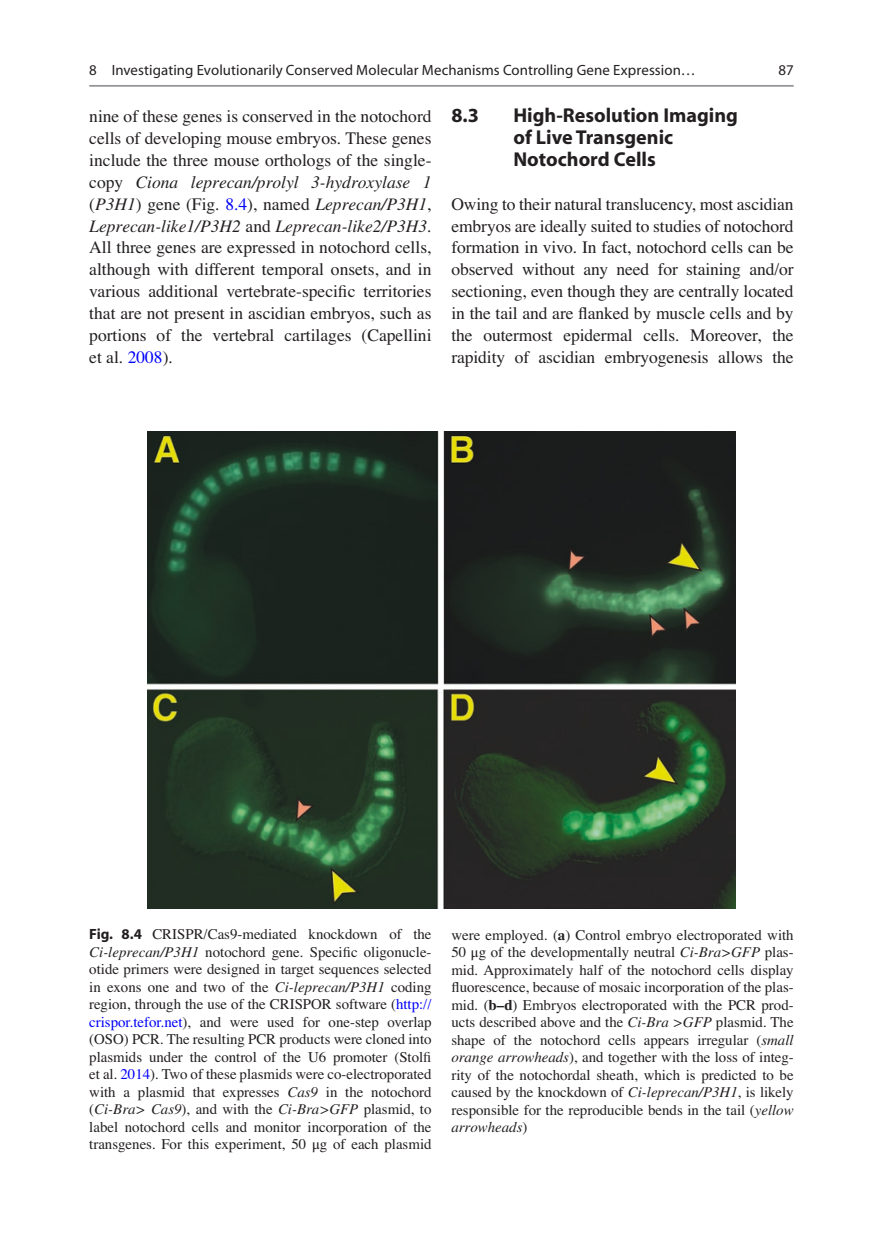
<style>
.page{position:relative;width:883px;height:1260px;background:#fff}
.page>*{position:absolute;margin:0;border:0;box-sizing:border-box;transform-origin:0 0}
.t1{font:700 20.12px/21.9px "Jntnbp Nbqnph Myriad";color:#231f20}
.t2{font:17.5px/21.9px "Bdqdgf Kbfyhx Times";color:#231f20;text-align:justify}
.t3{font:italic 17.5px "Hsrtyj Kstkgt Times";color:#231f20}
.t4{font:14.88px/17.5px "Bdqdgf Kbfyhx Times";color:#231f20;text-align:justify}
.t5{font:14.88px "Dlsbhb Gmxhlm Myriad";letter-spacing:.005em;color:#231f20}
.t6{font:italic 14.88px "Hsrtyj Kstkgt Times";color:#231f20}
.t7{font:14.88px "Vbhlrx Gsbnvp Myriad";color:#231f20}
.s1{font-family:"Bdqdgf Kbfyhx Times";font-style:normal}
.s2{font-family:"Hsrtyj Kstkgt Times";font-style:italic}
.s3{color:#0000fa}
.s4{font-family:"Jntnbp Nbqnph Myriad";font-weight:700}
.s5{font-family:"Hbnbhl Kxtwvh STIX General"}
.s6{font-family:"Ckxypm Hccnfx Times";font-weight:700}
</style>
<div class="page">
<img style="left:147px;top:431px;width:588px;height:477px">
<hr style="left:89px;top:85px;width:705px;height:2px;background:#939598">
<p class="t5" style="left:89px;top:63px;width:608px">8 Investigating Evolutionarily Conserved Molecular Mechanisms Controlling Gene Expression…</p>
<p class="t7" style="left:779px;top:63px;width:17px">87</p>
<p class="t2" style="left:89px;top:107px;width:344px">nine of these genes is conserved in the notochord cells of developing mouse embryos. These genes include the three mouse orthologs of the single-</p>
<p class="t3" style="left:89px;top:172px;width:344px"><span class="s1">copy</span> Ciona leprecan/prolyl 3-hydroxylase 1</p>
<p class="t2" style="left:89px;top:194px;width:344px">(<span class="s2">P3H1</span>) gene (Fig. <span class="s3">8.4</span>), named <span class="s2">Leprecan/P3H1</span>,</p>
<p class="t3" style="left:89px;top:216px;width:344px">Leprecan-like1/P3H2 <span class="s1">and</span> Leprecan-like2/P3H3<span class="s1">.</span></p>
<p class="t2" style="left:89px;top:238px;width:344px">All three genes are expressed in notochord cells, although with different temporal onsets, and in various additional vertebrate-specific territories that are not present in ascidian embryos, such as portions of the vertebral cartilages (Capellini et al. <span class="s3">2008</span>).</p>
<h1 class="t1" style="left:451px;top:105px;width:29px">8.3</h1>
<h1 class="t1" style="left:513px;top:105px;width:226px">High-Resolution Imaging of Live Transgenic<br>Notochord Cells</h1>
<p class="t2" style="left:451px;top:194px;width:344px">Owing to their natural translucency, most ascidian embryos are ideally suited to studies of notochord formation in vivo. In fact, notochord cells can be observed without any need for staining and/or sectioning, even though they are centrally located in the tail and are flanked by muscle cells and by the outermost epidermal cells. Moreover, the rapidity of ascidian embryogenesis allows the</p>
<p class="t4" style="left:89px;top:927px;width:344px"><span class="s4">Fig. 8.4</span> CRISPR/Cas9-mediated knockdown of the <span class="s2">Ci-leprecan/P3H1</span> notochord gene. Specific oligonucle&shy;otide primers were designed in target sequences selected in exons one and two of the <span class="s2">Ci-leprecan/P3H1</span> coding region, through the use of the CRISPOR software (<span class="s3">http:// crispor.tefor.net</span>), and were used for one-step overlap (OSO) PCR. The resulting PCR products were cloned into plasmids under the control of the U6 promoter (Stolfi et al. <span class="s3">2014</span>). Two of these plasmids were co-electroporated with a plasmid that expresses <span class="s2">Cas9</span> in the notochord (<span class="s2">Ci-Bra&gt; Cas9</span>), and with the <span class="s2">Ci-Bra&gt;GFP</span> plasmid, to label notochord cells and monitor incorporation of the transgenes. For this experiment, 50 <span class="s5">μ</span>g of each plasmid</p>
<p class="t4" style="left:451px;top:927px;width:344px">were employed. (<span class="s6">a</span>) Control embryo electroporated with 50 <span class="s5">μ</span>g of the developmentally neutral <span class="s2">Ci-Bra&gt;GFP</span> plas&shy;mid. Approximately half of the notochord cells display fluorescence, because of mosaic incorporation of the plas&shy;mid. (<span class="s6">b–d</span>) Embryos electroporated with the PCR prod&shy;ucts described above and the <span class="s2">Ci-Bra &gt;GFP</span> plasmid. The shape of the notochord cells appears irregular (<span class="s2">small orange arrowheads</span>), and together with the loss of integ&shy;rity of the notochordal sheath, which is predicted to be caused by the knockdown of <span class="s2">Ci-leprecan/P3H1</span>, is likely responsible for the reproducible bends in the tail (<span class="s2">yellow</span></p>
<p class="t6" style="left:451px;top:1119px;width:78px">arrowheads<span class="s1">)</span></p>
</div>
